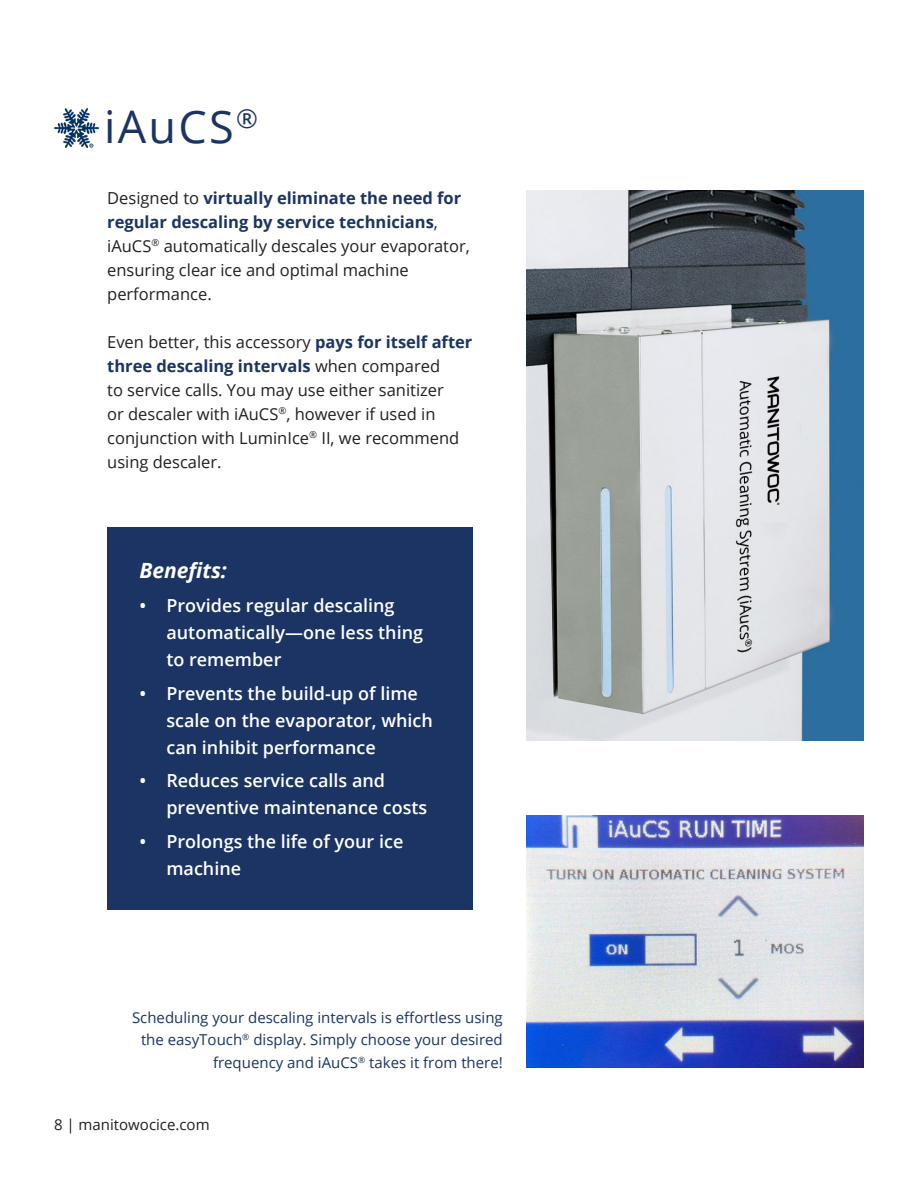
<style>
.page{position:relative;width:918px;height:1188px;background:#fff}
.page>*{position:absolute;margin:0;border:0;box-sizing:border-box;transform-origin:0 0}
.t1{font:45px "Open Sans";letter-spacing:.05em;color:#1b3463}
.t2{font:italic 700 21px "Open Sans";color:#fff}
.t3{font:600 18px/27px "Open Sans";color:#fff}
.t4{font:16.5px/24px "Open Sans";color:#231f20}
.t5{font:15px "Open Sans";color:#1b3463}
.t6{font:15px "Open Sans";color:#231f20}
.s1{font-weight:700;color:#1b3463}
</style>
<div class="page">
<div style="left:107px;top:527px;width:366px;height:383px;background:#1b3463"></div>
<img style="left:526px;top:191px;width:338px;height:550px">
<img style="left:526px;top:815px;width:338px;height:253px">
<img style="left:54px;top:109px;width:44px;height:38px">
<p class="t1" style="left:104px;top:96px;width:155px">iAuCS<sup>®</sup></p>
<p class="t4" style="left:107px;top:185px;width:364px">Designed to <span class="s1">virtually eliminate the need for regular descaling by service technicians</span>, iAuCS<sup>®</sup> automatically descales your evaporator, ensuring clear ice and optimal machine performance.</p>
<p class="t4" style="left:107px;top:329px;width:367px">Even better, this accessory <span class="s1">pays for itself after three descaling intervals</span> when compared<br>to service calls. You may use either sanitizer<br>or descaler with iAuCS<sup>®</sup>, however if used in conjunction with LuminIce<sup>®</sup> II, we recommend using descaler.</p>
<p class="t2" style="left:139px;top:556px;width:89px">Benefits:</p>
<p class="t3" style="left:166px;top:591px;width:258px;text-indent:-27px">• Provides regular descaling automatically—one less thing to remember</p>
<p class="t3" style="left:166px;top:679px;width:268px;text-indent:-27px">• Prevents the build-up of lime scale on the evaporator, which can inhibit performance</p>
<p class="t3" style="left:166px;top:767px;width:262px;text-indent:-27px">• Reduces service calls and preventive maintenance costs</p>
<p class="t3" style="left:166px;top:828px;width:238px;text-indent:-27px">• Prolongs the life of your ice machine</p>
<p class="t5" style="left:132px;top:1007px;width:372px">Scheduling your descaling intervals is effortless using</p>
<p class="t5" style="left:141px;top:1030px;width:363px">the easyTouch<sup>®</sup> display. Simply choose your desired</p>
<p class="t5" style="left:213px;top:1052px;width:291px">frequency and iAuCS<sup>®</sup> takes it from there!</p>
<p class="t6" style="left:54px;top:1115px;width:157px">8 | manitowocice.com</p>
</div>
